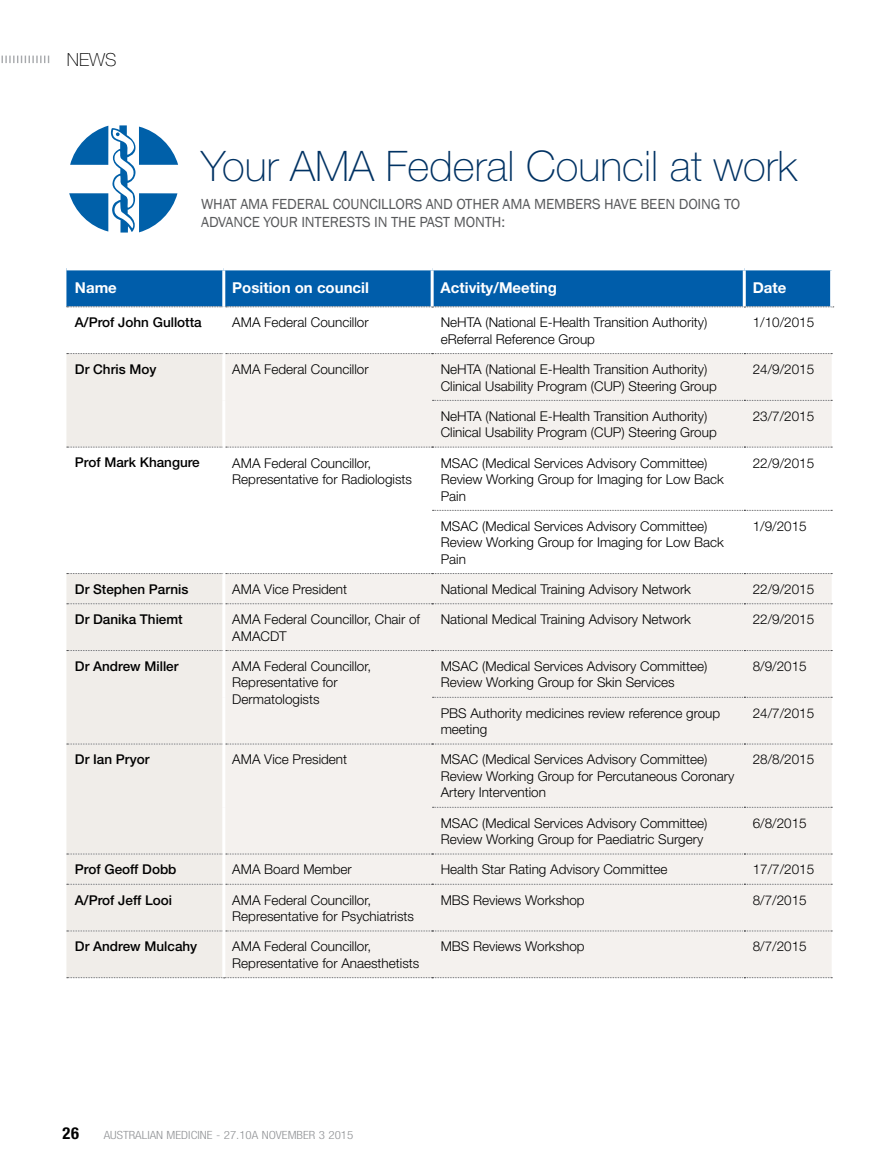
<style>
.page{position:relative;width:893px;height:1170px;background:#fff}
.page>*{position:absolute;margin:0;border:0;box-sizing:border-box;transform-origin:0 0}
.t1{font:100 42.15px "Helvetica Neue";color:#003263}
.t2{font:100 18px "Helvetica Neue";color:#000}
.t3{font:700 condensed 16.5px "Helvetica Neue";color:#000}
.t4{font:15px/18.3px "Franklin Gothic";letter-spacing:-.01em;color:#58595b}
.t5{font:700 15px "Helvetica Neue";color:#fff}
.t6{font:300 13.5px/16.5px "Helvetica Neue";color:#000}
.t7{font:500 13.5px "Helvetica Neue";color:#000}
.t8{font:300 condensed 11.25px "Helvetica Neue";color:#939598;scale:1.15 1}
.s1{font-size:11.25px;color:#fff}
</style>
<div class="page">
<svg style="left:1px;top:56px;width:48px;height:7px"></svg>
<svg style="left:66px;top:353px;width:156px;height:624px;fill:#f0ede9"></svg>
<svg style="left:225px;top:354px;width:607px;height:623px;fill:#f4f1ee"></svg>
<div style="left:66px;top:270px;width:768px;height:37px;background:#005daa"></div>
<svg style="left:67px;top:353px;width:765px;height:1px"></svg>
<svg style="left:432px;top:400px;width:400px;height:1px"></svg>
<svg style="left:67px;top:446px;width:765px;height:1px"></svg>
<svg style="left:432px;top:510px;width:400px;height:1px"></svg>
<svg style="left:67px;top:573px;width:765px;height:1px"></svg>
<svg style="left:67px;top:603px;width:765px;height:1px"></svg>
<svg style="left:67px;top:650px;width:765px;height:1px"></svg>
<svg style="left:432px;top:696px;width:400px;height:1px"></svg>
<svg style="left:67px;top:743px;width:765px;height:1px"></svg>
<svg style="left:432px;top:806px;width:400px;height:1px"></svg>
<svg style="left:67px;top:853px;width:765px;height:1px"></svg>
<svg style="left:67px;top:883px;width:765px;height:1px"></svg>
<svg style="left:67px;top:930px;width:765px;height:1px"></svg>
<svg style="left:67px;top:977px;width:765px;height:1px"></svg>
<hr style="left:222px;top:270px;width:3px;height:37px;background:#fff">
<hr style="left:222px;top:353px;width:3px;height:47px;background:#fff">
<hr style="left:222px;top:400px;width:3px;height:47px;background:#fff">
<hr style="left:222px;top:573px;width:3px;height:30px;background:#fff">
<hr style="left:222px;top:603px;width:3px;height:47px;background:#fff">
<hr style="left:222px;top:650px;width:3px;height:47px;background:#fff">
<hr style="left:222px;top:697px;width:3px;height:47px;background:#fff">
<hr style="left:222px;top:853px;width:3px;height:31px;background:#fff">
<hr style="left:222px;top:930px;width:3px;height:47px;background:#fff">
<hr style="left:830px;top:270px;width:3px;height:36px;background:#fff">
<hr style="left:431px;top:270px;width:3px;height:36px;background:#fff">
<hr style="left:743px;top:270px;width:3px;height:36px;background:#fff">
<svg style="left:69px;top:125px;width:109px;height:107px"></svg>
<h2 class="t2" style="left:67px;top:49px;width:51px">NEWS</h2>
<h1 class="t1" style="left:201px;top:143px;width:597px">Your AMA Federal Council at work</h1>
<p class="t4" style="left:201px;top:195px;width:541px">WHAT AMA FEDERAL COUNCILLORS AND OTHER AMA MEMBERS HAVE BEEN DOING TO<br>ADVANCE YOUR INTERESTS IN THE PAST MONTH:</p>
<p class="t5" style="left:75px;top:278px;width:43px">Name</p>
<p class="t5" style="left:232px;top:278px;width:138px">Position on council</p>
<p class="t5" style="left:441px;top:278px;width:118px">Activity/Meeting</p>
<p class="t5" style="left:753px;top:278px;width:35px">Date</p>
<p class="t7" style="left:75px;top:314px;width:128px">A/Prof John Gullotta</p>
<p class="t6" style="left:232px;top:314px;width:138px">AMA Federal Councillor</p>
<p class="t6" style="left:441px;top:314px;width:268px">NeHTA (National E-Health Transition Authority) eReferral Reference Group</p>
<p class="t6" style="left:753px;top:314px;width:63px">1/10/2015</p>
<p class="t7" style="left:75px;top:361px;width:83px">Dr Chris Moy</p>
<p class="t6" style="left:232px;top:360px;width:138px">AMA Federal Councillor</p>
<p class="t6" style="left:441px;top:360px;width:278px">NeHTA (National E-Health Transition Authority)<br>Clinical Usability Program (CUP) Steering Group</p>
<p class="t6" style="left:753px;top:360px;width:63px">24/9/2015</p>
<p class="t6" style="left:441px;top:407px;width:278px">NeHTA (National E-Health Transition Authority)<br>Clinical Usability Program (CUP) Steering Group</p>
<p class="t6" style="left:753px;top:407px;width:63px">23/7/2015</p>
<p class="t7" style="left:75px;top:454px;width:126px">Prof Mark Khangure</p>
<p class="t6" style="left:232px;top:454px;width:181px">AMA Federal Councillor,<br>Representative for Radiologists</p>
<p class="t6" style="left:441px;top:454px;width:285px">MSAC (Medical Services Advisory Committee)<br>Review Working Group for Imaging for Low Back<br>Pain</p>
<p class="t6" style="left:753px;top:454px;width:63px">22/9/2015</p>
<p class="t6" style="left:441px;top:517px;width:285px">MSAC (Medical Services Advisory Committee)<br>Review Working Group for Imaging for Low Back<br>Pain</p>
<p class="t6" style="left:753px;top:517px;width:56px">1/9/2015</p>
<p class="t7" style="left:75px;top:581px;width:115px">Dr Stephen Parnis</p>
<p class="t6" style="left:232px;top:580px;width:116px">AMA Vice President</p>
<p class="t6" style="left:441px;top:580px;width:252px">National Medical Training Advisory Network</p>
<p class="t6" style="left:753px;top:580px;width:63px">22/9/2015</p>
<p class="t7" style="left:75px;top:611px;width:109px">Dr Danika Thiemt</p>
<p class="t6" style="left:232px;top:611px;width:189px">AMA Federal Councillor, Chair of<br>AMACDT</p>
<p class="t6" style="left:441px;top:611px;width:252px">National Medical Training Advisory Network</p>
<p class="t6" style="left:753px;top:611px;width:63px">22/9/2015</p>
<p class="t7" style="left:75px;top:658px;width:105px">Dr Andrew Miller</p>
<p class="t6" style="left:232px;top:657px;width:140px">AMA Federal Councillor,<br>Representative for<br>Dermatologists</p>
<p class="t6" style="left:441px;top:657px;width:268px">MSAC (Medical Services Advisory Committee)<br>Review Working Group for Skin Services</p>
<p class="t6" style="left:753px;top:657px;width:56px">8/9/2015</p>
<p class="t6" style="left:441px;top:704px;width:281px">PBS Authority medicines review reference group meeting</p>
<p class="t6" style="left:753px;top:704px;width:63px">24/7/2015</p>
<p class="t7" style="left:75px;top:751px;width:76px">Dr Ian Pryor</p>
<p class="t6" style="left:232px;top:751px;width:116px">AMA Vice President</p>
<p class="t6" style="left:441px;top:751px;width:295px">MSAC (Medical Services Advisory Committee)<br>Review Working Group for Percutaneous Coronary<br>Artery Intervention</p>
<p class="t6" style="left:753px;top:751px;width:63px">28/8/2015</p>
<p class="t6" style="left:441px;top:814px;width:268px">MSAC (Medical Services Advisory Committee)<br>Review Working Group for Paediatric Surgery</p>
<p class="t6" style="left:753px;top:814px;width:56px">6/8/2015</p>
<p class="t7" style="left:75px;top:861px;width:103px">Prof Geoff Dobb</p>
<p class="t6" style="left:232px;top:861px;width:121px">AMA Board Member</p>
<p class="t6" style="left:441px;top:861px;width:228px">Health Star Rating Advisory Committee</p>
<p class="t6" style="left:753px;top:861px;width:63px">17/7/2015</p>
<p class="t7" style="left:75px;top:891px;width:99px">A/Prof Jeff Looi</p>
<p class="t6" style="left:232px;top:891px;width:183px">AMA Federal Councillor,<br>Representative for Psychiatrists</p>
<p class="t6" style="left:441px;top:891px;width:146px">MBS Reviews Workshop</p>
<p class="t6" style="left:753px;top:891px;width:56px">8/7/2015</p>
<p class="t7" style="left:75px;top:938px;width:124px">Dr Andrew Mulcahy</p>
<p class="t6" style="left:232px;top:937px;width:189px">AMA Federal Councillor,<br>Representative for Anaesthetists</p>
<p class="t6" style="left:441px;top:937px;width:146px">MBS Reviews Workshop</p>
<p class="t6" style="left:753px;top:937px;width:56px">8/7/2015</p>
<p class="t3" style="left:63px;top:1122px;width:29px">26<span class="s1">26</span></p>
<p class="t8" style="left:104px;top:1128px;width:219px">AUSTRALIAN MEDICINE - 27.10A NOVEMBER 3 2015</p>
</div>
